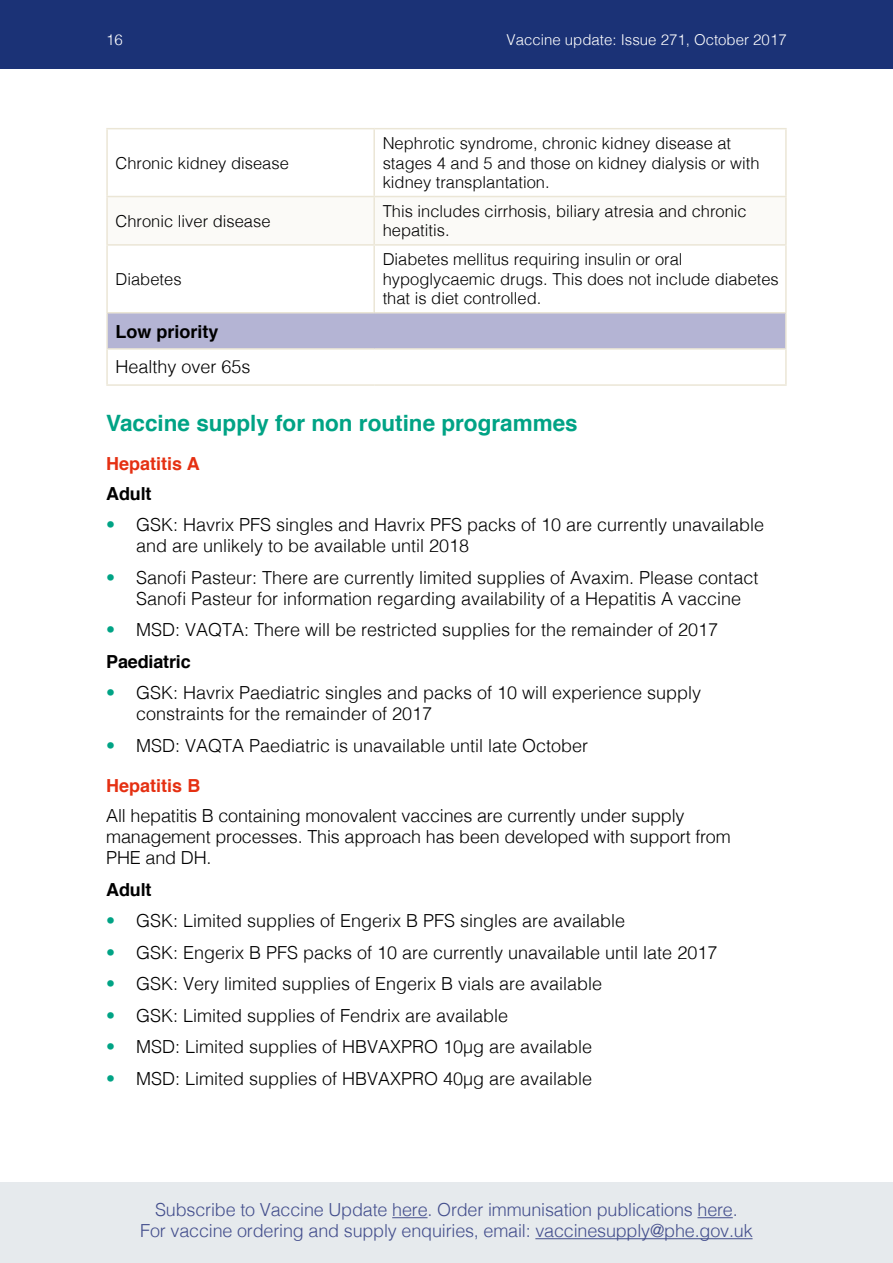
<style>
.page{position:relative;width:893px;height:1263px;background:#fff}
.page>*{position:absolute;margin:0;border:0;box-sizing:border-box;transform-origin:0 0}
.t1{font:700 22.5px "Helvetica";color:#00a385}
.t2{font:300 18px/21px "Helvetica";color:#000}
.t3{font:300 18px/21px "Helvetica";letter-spacing:-.01em;color:#444f8d;text-align:center}
.t4{font:700 18px "Helvetica";letter-spacing:-.01em;color:#000}
.t5{font:700 18px "Helvetica";color:#e53012}
.t6{font:300 16.5px/19.5px "Helvetica";color:#000}
.t7{font:300 15px "Helvetica";color:#fff}
.s1{color:#00a385}
</style>
<div class="page">
<div style="left:0;top:1182px;width:893px;height:81px;background:#e6eaed"></div>
<div style="left:0;top:0;width:893px;height:68px;background:#1b3276"></div>
<hr style="left:392px;top:1217px;width:36px;height:1px;background:#444f8d">
<hr style="left:697px;top:1217px;width:36px;height:1px;background:#444f8d">
<hr style="left:535px;top:1238px;width:217px;height:1px;background:#444f8d">
<svg style="left:108px;top:197px;width:677px;height:1px"></svg>
<div style="left:107px;top:313px;width:679px;height:36px;background:#b4b4d4"></div>
<hr style="left:106px;top:129px;width:2px;height:67px;background:#ebe6d6">
<hr style="left:106px;top:197px;width:2px;height:47px;background:#ebe6d6">
<hr style="left:106px;top:246px;width:2px;height:66px;background:#ebe6d6">
<hr style="left:106px;top:313px;width:2px;height:35px;background:#ebe6d6">
<hr style="left:106px;top:350px;width:2px;height:34px;background:#ebe6d6">
<hr style="left:373px;top:129px;width:2px;height:67px;background:#ebe6d6">
<hr style="left:785px;top:129px;width:2px;height:67px;background:#ebe6d6">
<hr style="left:373px;top:197px;width:2px;height:47px;background:#ebe6d6">
<hr style="left:785px;top:197px;width:2px;height:47px;background:#ebe6d6">
<hr style="left:373px;top:246px;width:2px;height:66px;background:#ebe6d6">
<hr style="left:785px;top:246px;width:2px;height:66px;background:#ebe6d6">
<hr style="left:785px;top:313px;width:2px;height:35px;background:#ebe6d6">
<hr style="left:785px;top:350px;width:2px;height:34px;background:#ebe6d6">
<hr style="left:106px;top:128px;width:268px;height:1px;background:#ebe6d6">
<hr style="left:106px;top:196px;width:268px;height:1px;background:#ebe6d6">
<hr style="left:106px;top:244px;width:268px;height:2px;background:#ebe6d6">
<hr style="left:106px;top:312px;width:268px;height:1px;background:#ebe6d6">
<hr style="left:106px;top:348px;width:268px;height:2px;background:#ebe6d6">
<hr style="left:374px;top:348px;width:413px;height:2px;background:#ebe6d6">
<hr style="left:106px;top:384px;width:268px;height:2px;background:#ebe6d6">
<hr style="left:374px;top:384px;width:413px;height:2px;background:#ebe6d6">
<hr style="left:374px;top:128px;width:413px;height:1px;background:#ebe6d6">
<hr style="left:374px;top:196px;width:413px;height:1px;background:#ebe6d6">
<hr style="left:374px;top:244px;width:413px;height:2px;background:#ebe6d6">
<hr style="left:374px;top:312px;width:413px;height:1px;background:#ebe6d6">
<p class="t7" style="left:106px;top:27px;width:18px">16</p>
<p class="t7" style="left:506px;top:27px;width:282px">Vaccine update: Issue 271, October 2017</p>
<p class="t6" style="left:116px;top:152px;width:175px">Chronic kidney disease</p>
<p class="t6" style="left:383px;top:132px;width:378px">Nephrotic syndrome, chronic kidney disease at stages 4 and 5 and those on kidney dialysis or with kidney transplantation.</p>
<p class="t6" style="left:116px;top:210px;width:156px">Chronic liver disease</p>
<p class="t6" style="left:383px;top:200px;width:366px">This includes cirrhosis, biliary atresia and chronic hepatitis.</p>
<p class="t6" style="left:116px;top:268px;width:68px">Diabetes</p>
<p class="t6" style="left:383px;top:248px;width:398px">Diabetes mellitus requiring insulin or oral hypoglycaemic drugs. This does not include diabetes that is diet controlled.</p>
<p class="t4" style="left:116px;top:317px;width:105px">Low priority</p>
<p class="t2" style="left:116px;top:355px;width:137px">Healthy over 65s</p>
<p class="t1" style="left:106px;top:405px;width:473px">Vaccine supply for non routine programmes</p>
<p class="t5" style="left:106px;top:449px;width:95px">Hepatitis A</p>
<p class="t4" style="left:106px;top:479px;width:47px">Adult</p>
<p class="t2" style="left:136px;top:513px;width:630px;text-indent:-30px"><span class="s1">•</span> GSK: Havrix PFS singles and Havrix PFS packs of 10 are currently unavailable and are unlikely to be available until 2018</p>
<p class="t2" style="left:136px;top:566px;width:624px;text-indent:-30px"><span class="s1">•</span> Sanofi Pasteur: There are currently limited supplies of Avaxim. Please contact<br>Sanofi Pasteur for information regarding availability of a Hepatitis A vaccine</p>
<p class="t2" style="left:106px;top:618px;width:613px"><span class="s1">•</span> MSD: VAQTA: There will be restricted supplies for the remainder of 2017</p>
<p class="t4" style="left:106px;top:647px;width:86px">Paediatric</p>
<p class="t2" style="left:136px;top:681px;width:567px;text-indent:-30px"><span class="s1">•</span> GSK: Havrix Paediatric singles and packs of 10 will experience supply constraints for the remainder of 2017</p>
<p class="t2" style="left:106px;top:734px;width:483px"><span class="s1">•</span> MSD: VAQTA Paediatric is unavailable until late October</p>
<p class="t5" style="left:106px;top:771px;width:96px">Hepatitis B</p>
<p class="t2" style="left:106px;top:804px;width:626px">All hepatitis B containing monovalent vaccines are currently under supply management processes. This approach has been developed with support from<br>PHE and DH.</p>
<p class="t4" style="left:106px;top:875px;width:47px">Adult</p>
<p class="t2" style="left:106px;top:909px;width:520px"><span class="s1">•</span> GSK: Limited supplies of Engerix B PFS singles are available</p>
<p class="t2" style="left:106px;top:941px;width:613px"><span class="s1">•</span> GSK: Engerix B PFS packs of 10 are currently unavailable until late 2017</p>
<p class="t2" style="left:106px;top:972px;width:497px"><span class="s1">•</span> GSK: Very limited supplies of Engerix B vials are available</p>
<p class="t2" style="left:106px;top:1004px;width:403px"><span class="s1">•</span> GSK: Limited supplies of Fendrix are available</p>
<p class="t2" style="left:106px;top:1035px;width:487px"><span class="s1">•</span> MSD: Limited supplies of HBVAXPRO 10µg are available</p>
<p class="t2" style="left:106px;top:1067px;width:487px"><span class="s1">•</span> MSD: Limited supplies of HBVAXPRO 40µg are available</p>
<p class="t3" style="left:140px;top:1198px;width:614px">Subscribe to Vaccine Update here. Order immunisation publications here.<br>For vaccine ordering and supply enquiries, email: vaccinesupply@phe.gov.uk</p>
</div>
